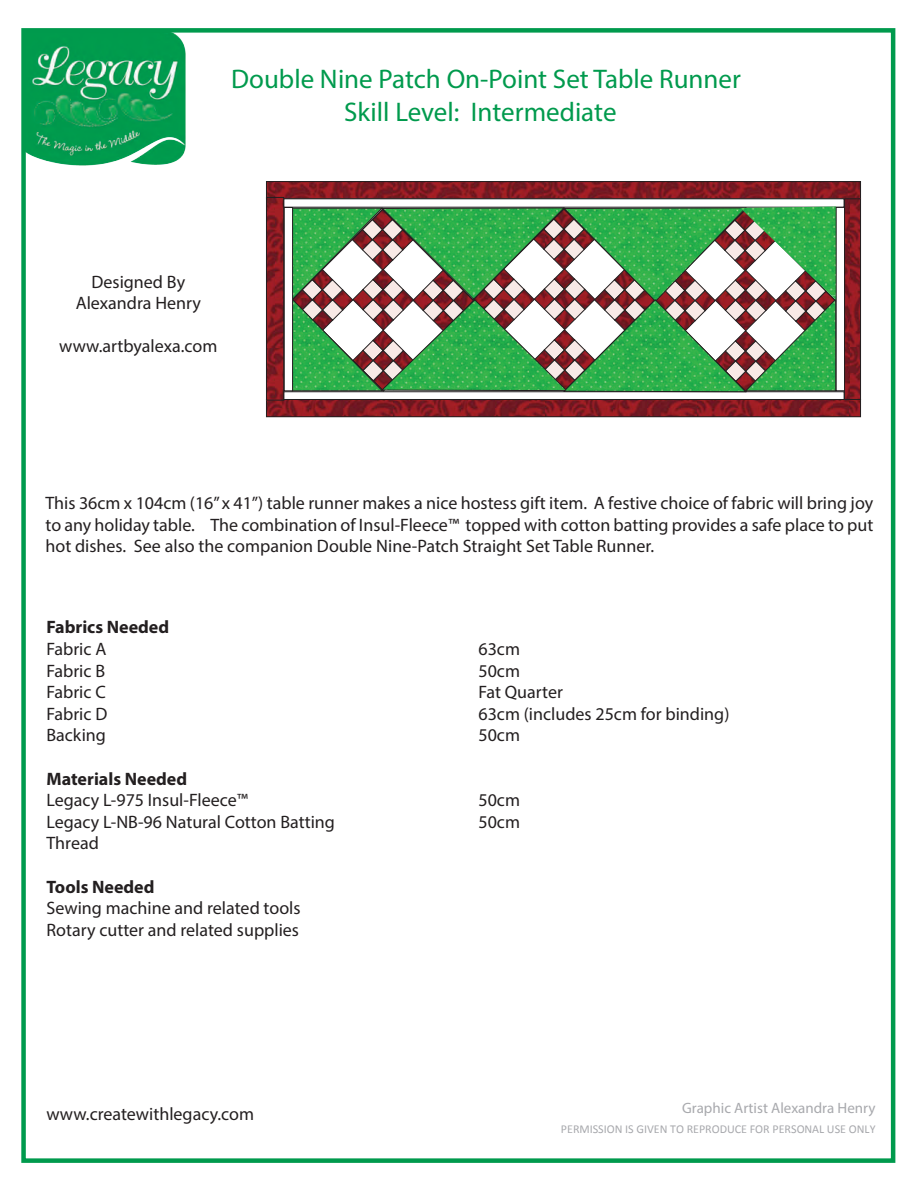
<style>
.page{position:relative;width:918px;height:1188px;background:#fff}
.page>*{position:absolute;margin:0;border:0;box-sizing:border-box;transform-origin:0 0}
.t1{font:27px/32.4px "Myriad Pro";color:#009a4d;text-align:center}
.t2{font:18px/21.6px "Myriad Pro";color:#231f20}
.t3{font:700 18px/21.6px "Myriad Pro";color:#231f20}
.t4{font:15px "Myriad Pro";color:#a8a9ad}
.t5{font:12px "Calibri";color:#a8a9ad}
.s1{font-weight:400}
.s2{font-weight:700}
</style>
<div class="page">
<img style="left:26px;top:33px;width:160px;height:133px">
<div style="left:21px;top:28px;width:874px;height:1135px;border:4px solid #009a4d"></div>
<svg style="left:266px;top:181px;width:595px;height:18px;background:#7a1b22"></svg>
<svg style="left:291px;top:207px;width:547px;height:185px"></svg>
<div style="left:284px;top:207px;width:9px;height:184px;background:#fff;border:1px solid #231f20"></div>
<div style="left:836px;top:207px;width:9px;height:184px;background:#fff"></div>
<svg style="left:266px;top:399px;width:595px;height:18px;background:#7b1a21"></svg>
<svg style="left:266px;top:197px;width:18px;height:203px;background:#7f1b22"></svg>
<svg style="left:844px;top:199px;width:17px;height:201px;background:#791a21"></svg>
<p class="t1" style="left:231px;top:62px;width:511px">Double Nine Patch On-Point Set Table Runner<br>Skill Level: Intermediate</p>
<p class="t2" style="left:76px;top:271px;width:127px;text-align:center">Designed By<br>Alexandra Henry</p>
<p class="t2" style="left:59px;top:335px;width:160px">www.artbyalexa.com</p>
<p class="t2" style="left:45px;top:492px;width:829px;text-align:justify">This 36cm x 104cm (16” x 41”) table runner makes a nice hostess gift item. A festive choice of fabric will bring joy to any holiday table. The combination of Insul-Fleece™ topped with cotton batting provides a safe place to put hot dishes. See also the companion Double Nine-Patch Straight Set Table Runner.</p>
<p class="t3" style="left:46px;top:616px;width:124px">Fabrics Needed<br><span class="s1">Fabric A</span></p>
<p class="t2" style="left:478px;top:638px;width:43px">63cm</p>
<p class="t2" style="left:46px;top:659px;width:60px">Fabric B</p>
<p class="t2" style="left:478px;top:659px;width:43px">50cm</p>
<p class="t2" style="left:46px;top:681px;width:61px">Fabric C</p>
<p class="t2" style="left:478px;top:681px;width:86px">Fat Quarter</p>
<p class="t2" style="left:46px;top:703px;width:62px">Fabric D</p>
<p class="t2" style="left:478px;top:703px;width:252px">63cm (includes 25cm for binding)</p>
<p class="t2" style="left:46px;top:724px;width:61px">Backing</p>
<p class="t2" style="left:478px;top:724px;width:43px">50cm</p>
<p class="t2" style="left:46px;top:767px;width:203px"><span class="s2">Materials Needed<br></span>Legacy L-975 Insul-Fleece™</p>
<p class="t2" style="left:478px;top:789px;width:43px">50cm</p>
<p class="t2" style="left:46px;top:811px;width:290px">Legacy L-NB-96 Natural Cotton Batting</p>
<p class="t2" style="left:478px;top:811px;width:43px">50cm</p>
<p class="t2" style="left:46px;top:832px;width:54px">Thread</p>
<p class="t2" style="left:46px;top:875px;width:256px"><span class="s2">Tools Needed<br></span>Sewing machine and related tools<br>Rotary cutter and related supplies</p>
<p class="t2" style="left:46px;top:1103px;width:209px">www.createwithlegacy.com</p>
<p class="t4" style="left:682px;top:1099px;width:195px">Graphic Artist Alexandra Henry</p>
<p class="t5" style="left:561px;top:1121px;width:316px">PERMISSION IS GIVEN TO REPRODUCE FOR PERSONAL USE ONLY</p>
</div>
